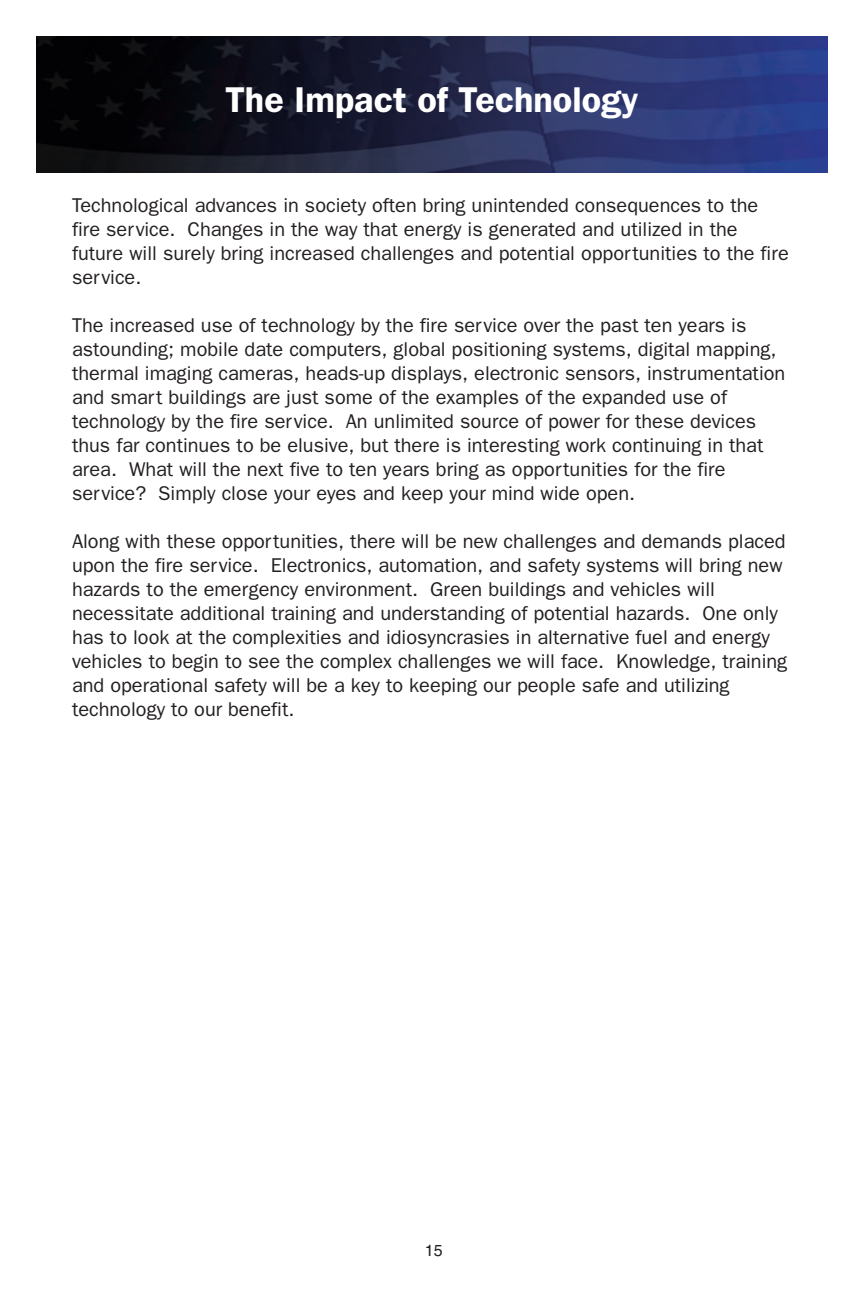
<style>
.page{position:relative;width:864px;height:1296px;background:#fff}
.page>*{position:absolute;margin:0;border:0;box-sizing:border-box;transform-origin:0 0}
.t1{font:600 36px "Franklin Gothic";color:#fff}
.t2{font:20px/24px "Franklin Gothic";color:#231f20}
.t3{font:16px "Helvetica";color:#231f20}
</style>
<div class="page">
<img style="left:37px;top:36px;width:791px;height:137px">
<h1 class="t1" style="left:226px;top:79px;width:414px">The Impact of Technology</h1>
<p class="t2" style="left:72px;top:194px;width:718px">Technological advances in society often bring unintended consequences to the fire service. Changes in the way that energy is generated and utilized in the future will surely bring increased challenges and potential opportunities to the fire service.</p>
<p class="t2" style="left:72px;top:314px;width:715px">The increased use of technology by the fire service over the past ten years is astounding; mobile date computers, global positioning systems, digital mapping, thermal imaging cameras, heads-up displays, electronic sensors, instrumentation and smart buildings are just some of the examples of the expanded use of technology by the fire service. An unlimited source of power for these devices thus far continues to be elusive, but there is interesting work continuing in that area. What will the next five to ten years bring as opportunities for the fire service? Simply close your eyes and keep your mind wide open.</p>
<p class="t2" style="left:72px;top:530px;width:717px">Along with these opportunities, there will be new challenges and demands placed upon the fire service. Electronics, automation, and safety systems will bring new hazards to the emergency environment. Green buildings and vehicles will necessitate additional training and understanding of potential hazards. One only has to look at the complexities and idiosyncrasies in alternative fuel and energy vehicles to begin to see the complex challenges we will face. Knowledge, training and operational safety will be a key to keeping our people safe and utilizing technology to our benefit.</p>
<p class="t3" style="left:425px;top:1245px;width:19px">15</p>
</div>
